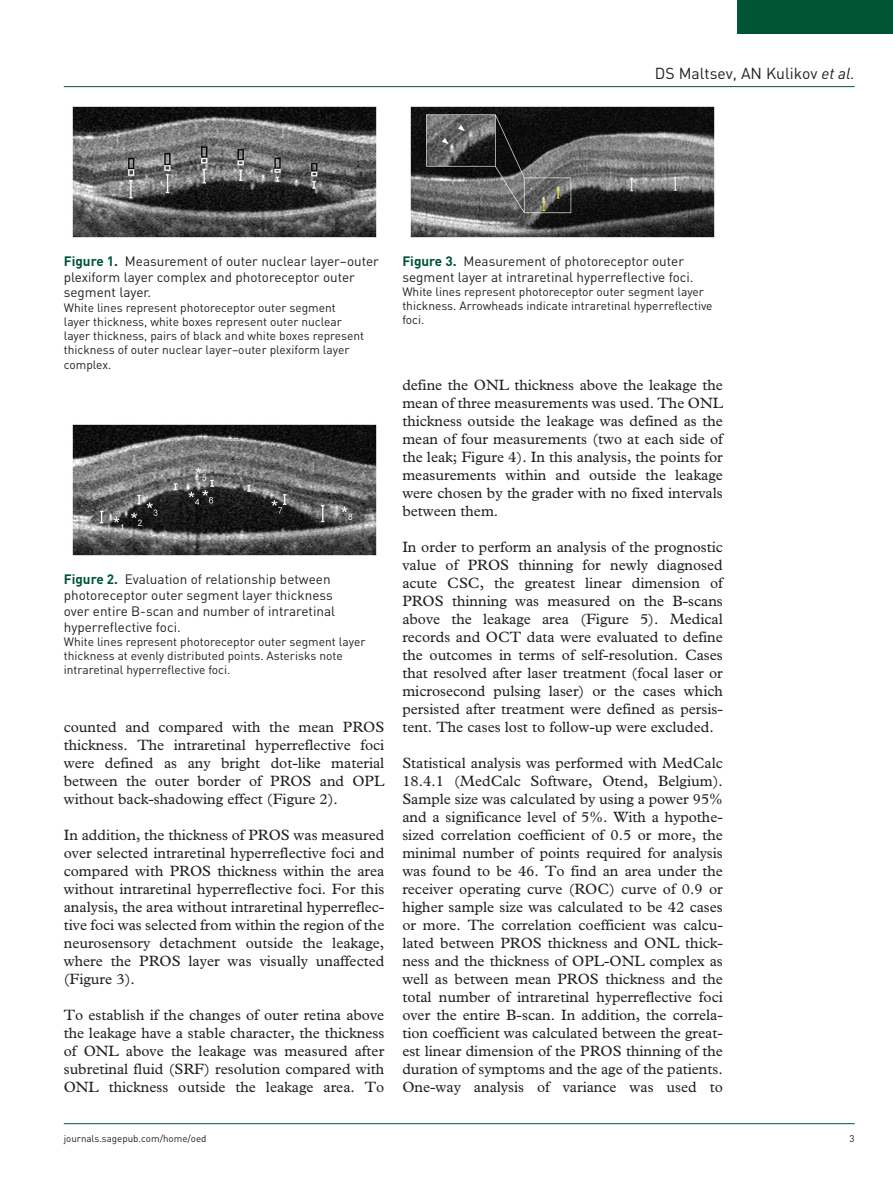
<style>
.page{position:relative;width:893px;height:1191px;background:#fff}
.page>*{position:absolute;margin:0;border:0;box-sizing:border-box;transform-origin:0 0}
.t1{font:15.75px "DIN";color:#231f20}
.t2{font:15px/18px "Plantin Std";color:#231f20;text-align:justify}
.t3{font:13.5px/15.8px "DIN";color:#231f20}
.t4{font:12px/14.2px "DIN";color:#231f20}
.t5{font:9.75px "DIN";color:#231f20}
.s1{font-style:italic}
.s2{font-weight:700;color:#015436}
</style>
<div class="page">
<hr style="left:64px;top:86px;width:791px;height:1px;background:#015436">
<hr style="left:64px;top:1123px;width:791px;height:1px;background:#015436">
<div style="left:738px;top:0;width:155px;height:34px;background:#015436"></div>
<img style="left:72px;top:106px;width:305px;height:132px">
<img style="left:72px;top:424px;width:305px;height:132px">
<img style="left:410px;top:106px;width:305px;height:132px">
<p class="t1" style="left:655px;top:63px;width:201px">DS Maltsev, AN Kulikov <span class="s1">et al.</span></p>
<p class="t3" style="left:64px;top:253px;width:317px"><span class="s2">Figure 1.</span> Measurement of outer nuclear layer–outer plexiform layer complex and photoreceptor outer segment layer.</p>
<p class="t4" style="left:64px;top:300px;width:302px">White lines represent photoreceptor outer segment layer thickness, white boxes represent outer nuclear layer thickness, pairs of black and white boxes represent thickness of outer nuclear layer–outer plexiform layer complex.</p>
<p class="t3" style="left:64px;top:571px;width:273px"><span class="s2">Figure 2.</span> Evaluation of relationship between photoreceptor outer segment layer thickness over entire B-scan and number of intraretinal hyperreflective foci.</p>
<p class="t4" style="left:64px;top:634px;width:303px">White lines represent photoreceptor outer segment layer thickness at evenly distributed points. Asterisks note intraretinal hyperreflective foci.</p>
<p class="t2" style="left:64px;top:718px;width:322px">counted and compared with the mean PROS thickness. The intraretinal hyperreflective foci were defined as any bright dot-like material between the outer border of PROS and OPL without back-shadowing effect (Figure 2).</p>
<p class="t2" style="left:64px;top:826px;width:322px">In addition, the thickness of PROS was measured over selected intraretinal hyperreflective foci and compared with PROS thickness within the area without intraretinal hyperreflective foci. For this analysis, the area without intraretinal hyperreflec&shy;tive foci was selected from within the region of the neurosensory detachment outside the leakage, where the PROS layer was visually unaffected (Figure 3).</p>
<p class="t2" style="left:64px;top:1006px;width:322px">To establish if the changes of outer retina above the leakage have a stable character, the thickness of ONL above the leakage was measured after subretinal fluid (SRF) resolution compared with ONL thickness outside the leakage area. To</p>
<p class="t3" style="left:402px;top:253px;width:293px"><span class="s2">Figure 3.</span> Measurement of photoreceptor outer segment layer at intraretinal hyperreflective foci.</p>
<p class="t4" style="left:402px;top:284px;width:312px">White lines represent photoreceptor outer segment layer thickness. Arrowheads indicate intraretinal hyperreflective foci.</p>
<p class="t2" style="left:402px;top:376px;width:322px">define the ONL thickness above the leakage the mean of three measurements was used. The ONL thickness outside the leakage was defined as the mean of four measurements (two at each side of the leak; Figure 4). In this analysis, the points for measurements within and outside the leakage were chosen by the grader with no fixed intervals between them.</p>
<p class="t2" style="left:402px;top:538px;width:322px">In order to perform an analysis of the prognostic value of PROS thinning for newly diagnosed acute CSC, the greatest linear dimension of PROS thinning was measured on the B-scans above the leakage area (Figure 5). Medical records and OCT data were evaluated to define the outcomes in terms of self-resolution. Cases that resolved after laser treatment (focal laser or microsecond pulsing laser) or the cases which persisted after treatment were defined as persis&shy;tent. The cases lost to follow-up were excluded.</p>
<p class="t2" style="left:402px;top:754px;width:322px">Statistical analysis was performed with MedCalc 18.4.1 (MedCalc Software, Otend, Belgium).<br>Sample size was calculated by using a power 95% and a significance level of 5%. With a hypothe&shy;sized correlation coefficient of 0.5 or more, the minimal number of points required for analysis was found to be 46. To find an area under the receiver operating curve (ROC) curve of 0.9 or higher sample size was calculated to be 42 cases or more. The correlation coefficient was calcu&shy;lated between PROS thickness and ONL thick&shy;ness and the thickness of OPL-ONL complex as well as between mean PROS thickness and the total number of intraretinal hyperreflective foci over the entire B-scan. In addition, the correla&shy;tion coefficient was calculated between the great&shy;est linear dimension of the PROS thinning of the duration of symptoms and the age of the patients.<br>One-way analysis of variance was used to</p>
<p class="t5" style="left:64px;top:1132px;width:144px">journals.sagepub.com/home/oed</p>
<p class="t5" style="left:850px;top:1132px;width:7px">3</p>
</div>
